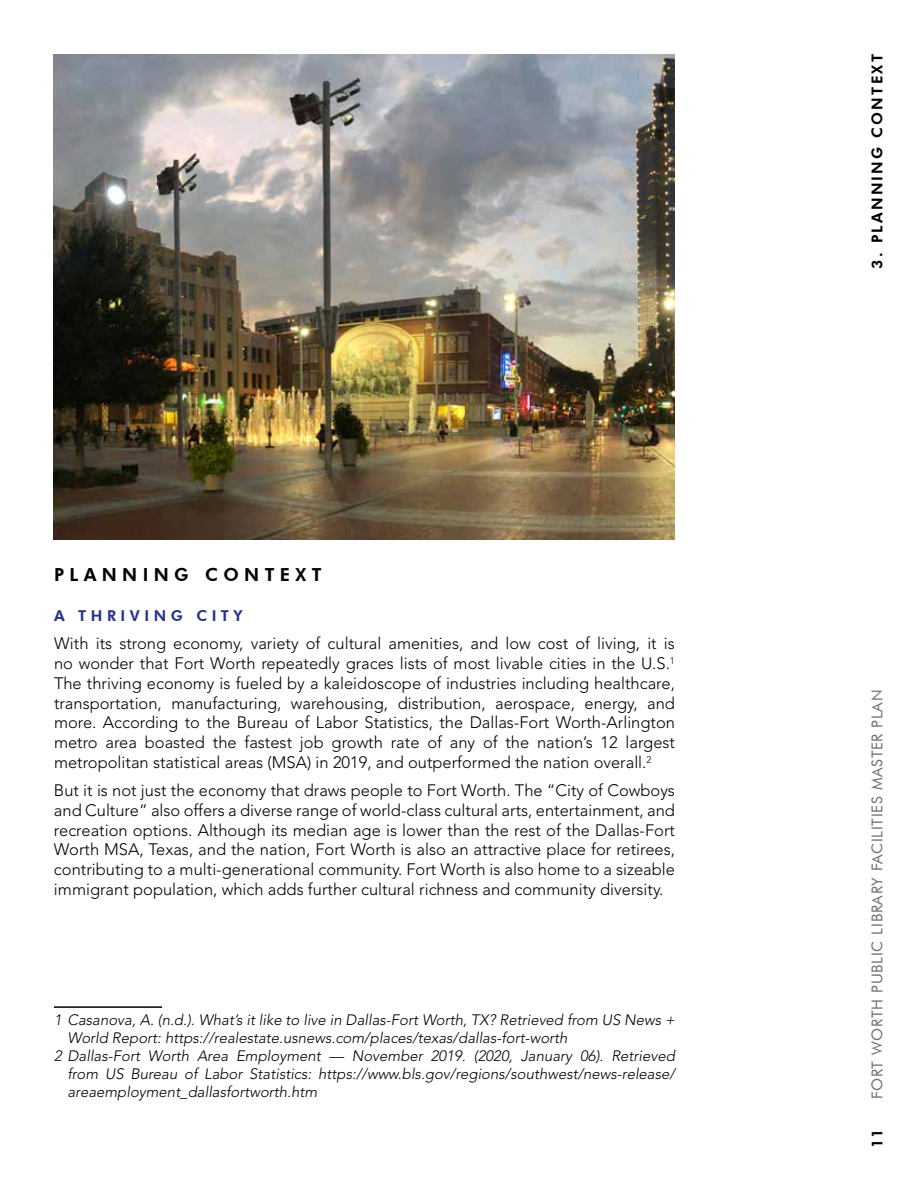
<style>
.page{position:relative;width:918px;height:1188px;background:#fff}
.page>*{position:absolute;margin:0;border:0;box-sizing:border-box;transform-origin:0 0}
.t1{font:800 18px "Futura BT";letter-spacing:.3em;color:#000}
.t2{font:300 16.5px/19.8px "Avenir LT Std";color:#000;text-align:justify}
.t3{font:italic 300 15px "Avenir LT Std";color:#000}
.t4{font:15px "Futura BT";letter-spacing:.05em;color:#6d6e71}
.t5{font:800 15px "Futura BT";letter-spacing:.15em;color:#000}
.t6{font:800 15px "Futura BT";letter-spacing:.3em;color:#27318b}
</style>
<div class="page">
<img style="left:53px;top:54px;width:622px;height:486px">
<hr style="left:54px;top:1006px;width:108px;height:2px;background:#000">
<p class="t1" style="left:54px;top:563px;width:269px">PLANNING CONTEXT</p>
<p class="t6" style="left:54px;top:607px;width:190px">A THRIVING CITY</p>
<p class="t2" style="left:54px;top:634px;width:623px">With its strong economy, variety of cultural amenities, and low cost of living, it is no wonder that Fort Worth repeatedly graces lists of most livable cities in the U.S.<sup>1<br></sup>The thriving economy is fueled by a kaleidoscope of industries including healthcare, transportation, manufacturing, warehousing, distribution, aerospace, energy, and more. According to the Bureau of Labor Statistics, the Dallas-Fort Worth-Arlington metro area boasted the fastest job growth rate of any of the nation’s 12 largest metropolitan statistical areas (MSA) in 2019, and outperformed the nation overall.<sup>2</sup></p>
<p class="t2" style="left:54px;top:780px;width:623px">But it is not just the economy that draws people to Fort Worth. The “City of Cowboys and Culture” also offers a diverse range of world-class cultural arts, entertainment, and recreation options. Although its median age is lower than the rest of the Dallas-Fort Worth MSA, Texas, and the nation, Fort Worth is also an attractive place for retirees, contributing to a multi-generational community. Fort Worth is also home to a sizeable immigrant population, which adds further cultural richness and community diversity.</p>
<p class="t3" style="left:54px;top:1011px;width:623px">1 Casanova, A. (n.d.). What’s it like to live in Dallas-Fort Worth, TX? Retrieved from US News +</p>
<p class="t3" style="left:68px;top:1029px;width:502px">World Report: https://realestate.usnews.com/places/texas/dallas-fort-worth</p>
<p class="t3" style="left:54px;top:1047px;width:623px">2 Dallas-Fort Worth Area Employment — November 2019. (2020, January 06). Retrieved</p>
<p class="t3" style="left:68px;top:1065px;width:609px">from US Bureau of Labor Statistics: https://www.bls.gov/regions/southwest/news-release/</p>
<p class="t3" style="left:68px;top:1083px;width:251px">areaemployment_dallasfortworth.htm</p>
<p class="t5" style="left:868px;top:268px;width:216px;rotate:-90deg">3. PLANNING CONTEXT</p>
<p class="t4" style="left:868px;top:1099px;width:411px;rotate:-90deg">FORT WORTH PUBLIC LIBRARY FACILITIES MASTER PLAN</p>
<p class="t5" style="left:868px;top:1148px;width:21px;rotate:-90deg">11</p>
</div>
